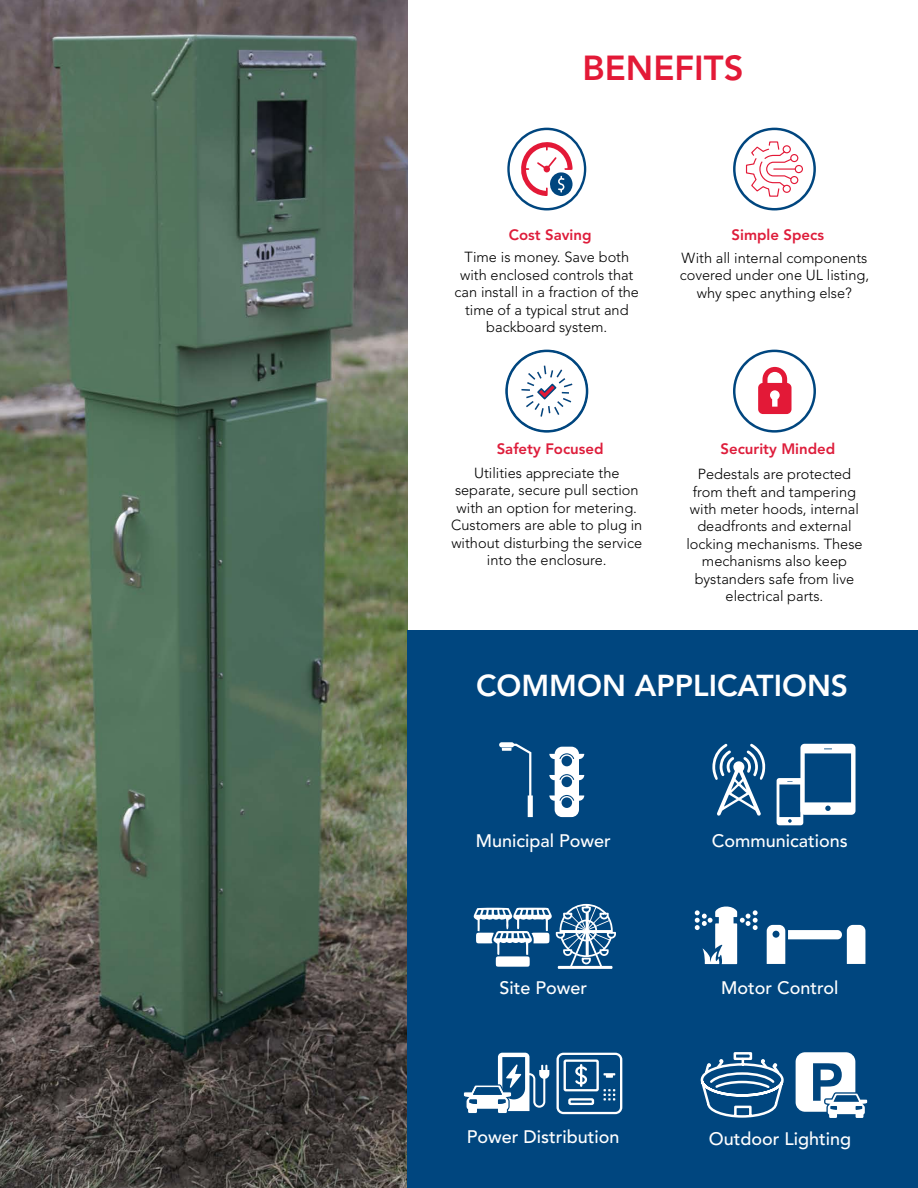
<style>
.page{position:relative;width:918px;height:1188px;background:#fff}
.page>*{position:absolute;margin:0;border:0;box-sizing:border-box;transform-origin:0 0}
.t1{font:800 34.5px "Avenir LT Std";color:#e31937}
.t2{font:800 30px "Avenir LT Std";color:#fff}
.t3{font:500 18px "Avenir LT Std";color:#fff}
.t4{font:800 15px "Avenir LT Std";color:#de1d3b}
.t5{font:300 14.55px/17.4px "Avenir LT Std";color:#000;text-align:center}
</style>
<div class="page">
<img style="left:0;top:0;width:408px;height:1188px">
<div style="left:408px;top:631px;width:510px;height:557px;background:#00467f"></div>
<svg style="left:505px;top:350px;width:83px;height:83px"></svg>
<svg style="left:712px;top:744px;width:53px;height:72px"></svg>
<svg style="left:777px;top:744px;width:79px;height:81px"></svg>
<svg style="left:700px;top:1052px;width:168px;height:66px"></svg>
<svg style="left:695px;top:906px;width:63px;height:58px"></svg>
<svg style="left:767px;top:925px;width:98px;height:39px"></svg>
<svg style="left:463px;top:1053px;width:86px;height:61px"></svg>
<svg style="left:556px;top:1053px;width:66px;height:61px"></svg>
<svg style="left:499px;top:742px;width:34px;height:75px"></svg>
<svg style="left:549px;top:747px;width:35px;height:70px"></svg>
<svg style="left:473px;top:904px;width:143px;height:65px"></svg>
<svg style="left:507px;top:128px;width:79px;height:82px"></svg>
<svg style="left:733px;top:128px;width:83px;height:82px"></svg>
<svg style="left:733px;top:350px;width:83px;height:83px"></svg>
<h1 class="t1" style="left:583px;top:48px;width:162px">BENEFITS</h1>
<p class="t4" style="left:509px;top:226px;width:84px">Cost Saving</p>
<p class="t5" style="left:455px;top:249px;width:186px">Time is money. Save both with enclosed controls that can install in a fraction of the time of a typical strut and backboard system.</p>
<p class="t4" style="left:732px;top:226px;width:94px">Simple Specs</p>
<p class="t5" style="left:680px;top:249px;width:191px">With all internal components covered under one UL listing, why spec anything else?</p>
<p class="t4" style="left:497px;top:440px;width:108px">Safety Focused</p>
<p class="t5" style="left:451px;top:464px;width:193px">Utilities appreciate the separate, secure pull section with an option for metering.<br>Customers are able to plug in without disturbing the service into the enclosure.</p>
<p class="t4" style="left:720px;top:440px;width:116px">Security Minded</p>
<p class="t5" style="left:686px;top:465px;width:178px">Pedestals are protected from theft and tampering with meter hoods, internal deadfronts and external locking mechanisms. These mechanisms also keep bystanders safe from live electrical parts.</p>
<h2 class="t2" style="left:476px;top:667px;width:374px">COMMON APPLICATIONS</h2>
<p class="t3" style="left:476px;top:830px;width:136px">Municipal Power</p>
<p class="t3" style="left:712px;top:830px;width:138px">Communications</p>
<p class="t3" style="left:499px;top:977px;width:89px">Site Power</p>
<p class="t3" style="left:721px;top:977px;width:119px">Motor Control</p>
<p class="t3" style="left:467px;top:1126px;width:154px">Power Distribution</p>
<p class="t3" style="left:709px;top:1128px;width:144px">Outdoor Lighting</p>
</div>
